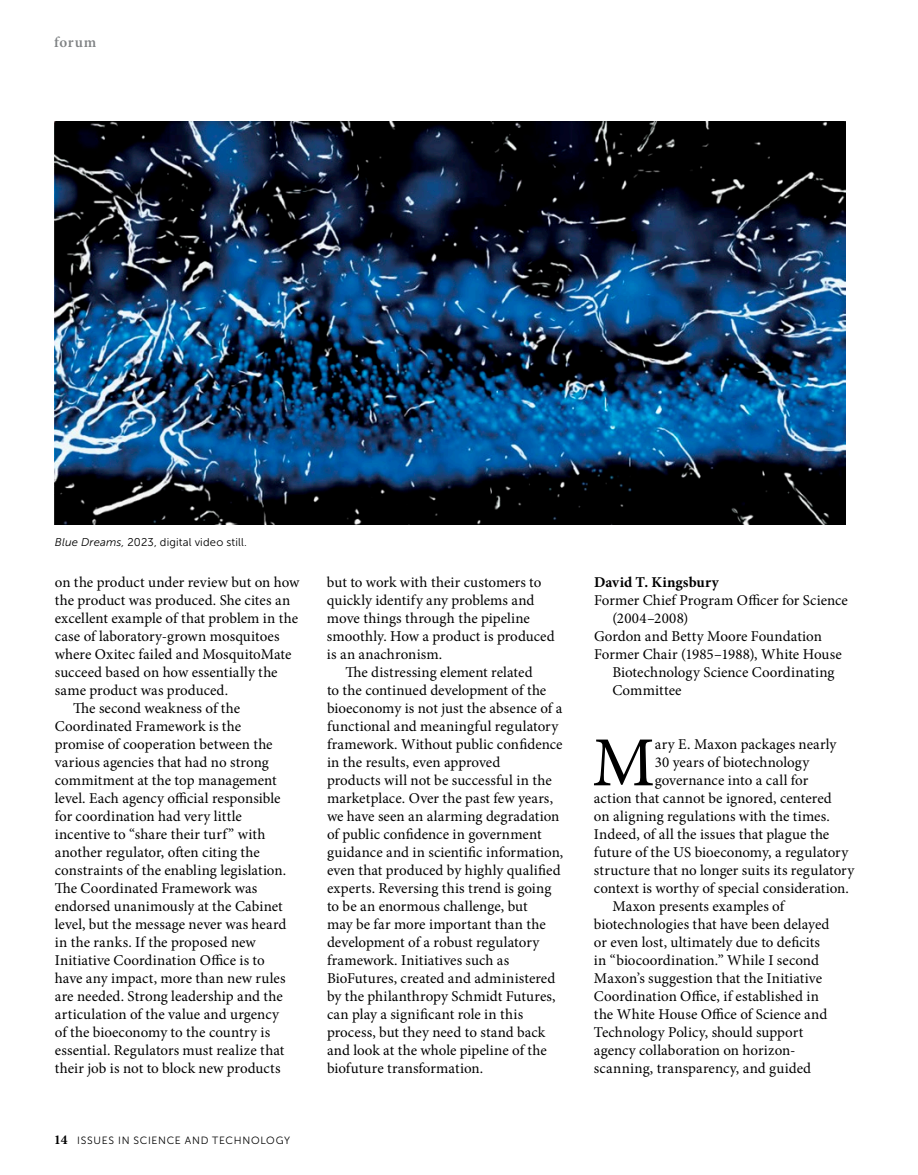
<style>
.page{position:relative;width:918px;height:1175px;background:#fff}
.page>*{position:absolute;margin:0;border:0;box-sizing:border-box;transform-origin:0 0}
.t1{font:70.35px "Minion Pro";color:#000}
.t2{font:15px/18px "Minion Pro";letter-spacing:.005em;color:#000}
.t3{font:700 15px "Minion Pro";letter-spacing:.005em;color:#000}
.t4{font:600 15px "Minion Pro";letter-spacing:.055em;color:#7f8284}
.t5{font:11.25px "Museo Sans 300";letter-spacing:.015em;color:#000}
.t6{font:10.5px "Museo Sans 300";letter-spacing:.065em;color:#000}
.s1{font-style:italic}
.s2{font-family:"Minion Pro";font-weight:700;font-size:13.5px}
</style>
<div class="page">
<img style="left:54px;top:121px;width:792px;height:403px">
<p class="t4" style="left:54px;top:32px;width:44px">forum</p>
<p class="t5" style="left:55px;top:535px;width:194px"><span class="s1">Blue Dreams,</span> 2023, digital video still.</p>
<p class="t2" style="left:55px;top:573px;width:246px">on the product under review but on how</p>
<p class="t2" style="left:55px;top:591px;width:237px">the product was produced. She cites an</p>
<p class="t2" style="left:55px;top:609px;width:245px">excellent example of that problem in the</p>
<p class="t2" style="left:55px;top:627px;width:226px">case of laboratory-grown mosquitoes</p>
<p class="t2" style="left:55px;top:645px;width:238px">where Oxitec failed and MosquitoMate</p>
<p class="t2" style="left:55px;top:663px;width:224px">succeed based on how essentially the</p>
<p class="t2" style="left:55px;top:681px;width:175px">same product was produced.</p>
<p class="t2" style="left:73px;top:699px;width:169px">The second weakness of the</p>
<p class="t2" style="left:55px;top:717px;width:188px">Coordinated Framework is the</p>
<p class="t2" style="left:55px;top:735px;width:219px">promise of cooperation between the</p>
<p class="t2" style="left:55px;top:753px;width:216px">various agencies that had no strong</p>
<p class="t2" style="left:55px;top:771px;width:223px">commitment at the top management</p>
<p class="t2" style="left:55px;top:789px;width:227px">level. Each agency official responsible</p>
<p class="t2" style="left:55px;top:807px;width:189px">for coordination had very little</p>
<p class="t2" style="left:55px;top:825px;width:212px">incentive to “share their turf” with</p>
<p class="t2" style="left:55px;top:843px;width:207px">another regulator, often citing the</p>
<p class="t2" style="left:55px;top:861px;width:233px">constraints of the enabling legislation.</p>
<p class="t2" style="left:55px;top:879px;width:204px">The Coordinated Framework was</p>
<p class="t2" style="left:55px;top:897px;width:230px">endorsed unanimously at the Cabinet</p>
<p class="t2" style="left:55px;top:915px;width:233px">level, but the message never was heard</p>
<p class="t2" style="left:55px;top:933px;width:203px">in the ranks. If the proposed new</p>
<p class="t2" style="left:55px;top:951px;width:211px">Initiative Coordination Office is to</p>
<p class="t2" style="left:55px;top:969px;width:232px">have any impact, more than new rules</p>
<p class="t2" style="left:55px;top:987px;width:230px">are needed. Strong leadership and the</p>
<p class="t2" style="left:55px;top:1005px;width:226px">articulation of the value and urgency</p>
<p class="t2" style="left:55px;top:1023px;width:217px">of the bioeconomy to the country is</p>
<p class="t2" style="left:55px;top:1041px;width:231px">essential. Regulators must realize that</p>
<p class="t2" style="left:55px;top:1059px;width:227px">their job is not to block new products</p>
<p class="t6" style="left:54px;top:1135px;width:238px"><span class="s2">14</span> ISSUES IN SCIENCE AND TECHNOLOGY</p>
<p class="t2" style="left:327px;top:573px;width:229px">but to work with their customers to quickly identify any problems and move things through the pipeline smoothly. How a product is produced is an anachronism.</p>
<p class="t2" style="left:327px;top:663px;width:238px;text-indent:18px">The distressing element related<br>to the continued development of the bioeconomy is not just the absence of a functional and meaningful regulatory framework. Without public confidence in the results, even approved<br>products will not be successful in the marketplace. Over the past few years, we have seen an alarming degradation of public confidence in government guidance and in scientific information, even that produced by highly qualified experts. Reversing this trend is going to be an enormous challenge, but<br>may be far more important than the development of a robust regulatory framework. Initiatives such as BioFutures, created and administered by the philanthropy Schmidt Futures, can play a significant role in this process, but they need to stand back and look at the whole pipeline of the biofuture transformation.</p>
<p class="t3" style="left:594px;top:572px;width:126px">David T. Kingsbury</p>
<p class="t2" style="left:594px;top:591px;width:256px">Former Chief Program Officer for Science</p>
<p class="t2" style="left:612px;top:609px;width:78px">(2004–2008)</p>
<p class="t2" style="left:594px;top:627px;width:229px">Gordon and Betty Moore Foundation</p>
<p class="t2" style="left:594px;top:645px;width:249px">Former Chair (1985–1988), White House</p>
<p class="t2" style="left:612px;top:663px;width:224px">Biotechnology Science Coordinating</p>
<p class="t2" style="left:612px;top:681px;width:71px">Committee</p>
<h1 class="t1" style="left:592px;top:715px;width:64px">M</h1>
<p class="t2" style="left:655px;top:735px;width:183px">ary E. Maxon packages nearly</p>
<p class="t2" style="left:655px;top:753px;width:156px">30 years of biotechnology</p>
<p class="t2" style="left:655px;top:771px;width:155px">governance into a call for</p>
<p class="t2" style="left:594px;top:789px;width:239px">action that cannot be ignored, centered</p>
<p class="t2" style="left:594px;top:807px;width:237px">on aligning regulations with the times.</p>
<p class="t2" style="left:594px;top:825px;width:237px">Indeed, of all the issues that plague the</p>
<p class="t2" style="left:594px;top:843px;width:256px">future of the US bioeconomy, a regulatory</p>
<p class="t2" style="left:594px;top:861px;width:262px">structure that no longer suits its regulatory</p>
<p class="t2" style="left:594px;top:879px;width:257px">context is worthy of special consideration.</p>
<p class="t2" style="left:612px;top:897px;width:173px">Maxon presents examples of</p>
<p class="t2" style="left:594px;top:915px;width:237px">biotechnologies that have been delayed</p>
<p class="t2" style="left:594px;top:933px;width:228px">or even lost, ultimately due to deficits</p>
<p class="t2" style="left:594px;top:951px;width:227px">in “biocoordination.” While I second</p>
<p class="t2" style="left:594px;top:969px;width:230px">Maxon’s suggestion that the Initiative</p>
<p class="t2" style="left:594px;top:987px;width:226px">Coordination Office, if established in</p>
<p class="t2" style="left:594px;top:1005px;width:235px">the White House Office of Science and</p>
<p class="t2" style="left:594px;top:1023px;width:211px">Technology Policy, should support</p>
<p class="t2" style="left:594px;top:1041px;width:203px">agency collaboration on horizon-</p>
<p class="t2" style="left:594px;top:1059px;width:219px">scanning, transparency, and guided</p>
</div>
